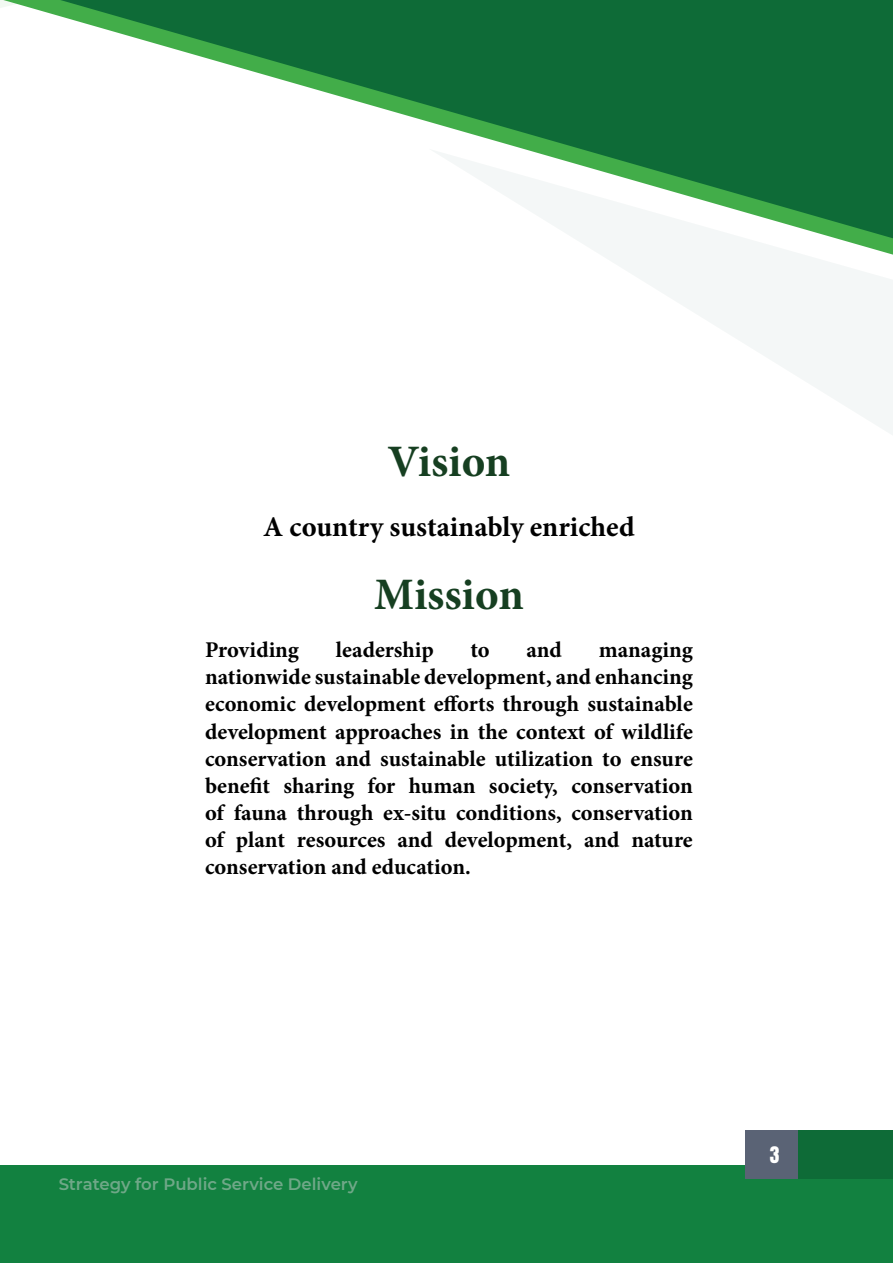
<style>
.page{position:relative;width:893px;height:1263px;background:#fff}
.page>*{position:absolute;margin:0;border:0;box-sizing:border-box;transform-origin:0 0}
.t1{font:700 45px "Minion Pro";color:#163f21}
.t2{font:700 28.5px "Minion Pro";color:#000}
.t3{font:700 22.5px/27px "Minion Pro";color:#000;text-align:justify}
.t4{font:19.5px "Anton";color:#fff}
.t5{font:600 16.5px "Montserrat";color:#cdcfd0}
</style>
<div class="page">
<hr style="left:0;top:1166px;width:3px;height:97px;background:#128140">
<div style="left:3px;top:1166px;width:890px;height:97px;background:#128140"></div>
<svg style="left:60px;top:0;width:833px;height:149px;fill:#0e6b37"></svg>
<svg style="left:434px;top:149px;width:459px;height:286px"></svg>
<svg style="left:0;top:0;width:35px;height:9px"></svg>
<div style="left:746px;top:1130px;width:147px;height:49px;background:#5a6375"></div>
<div style="left:798px;top:1130px;width:95px;height:49px;background:#0e6b37"></div>
<h1 class="t1" style="left:387px;top:430px;width:124px">Vision</h1>
<p class="t2" style="left:263px;top:507px;width:373px">A country sustainably enriched</p>
<h1 class="t1" style="left:374px;top:563px;width:151px">Mission</h1>
<p class="t3" style="left:205px;top:636px;width:95px">Providing</p>
<p class="t3" style="left:336px;top:636px;width:99px">leadership</p>
<p class="t3" style="left:470px;top:636px;width:21px">to</p>
<p class="t3" style="left:526px;top:636px;width:37px">and</p>
<p class="t3" style="left:205px;top:636px;width:489px;text-indent:394px">managing nationwide sustainable development, and enhancing economic development efforts through sustainable development approaches in the context of wildlife conservation and sustainable utilization to ensure benefit sharing for human society, conservation of fauna through ex-situ conditions, conservation of plant resources and development, and nature conservation and education.</p>
<p class="t5" style="left:59px;top:1173px;width:301px">Strategy for Public Service Delivery</p>
<p class="t4" style="left:770px;top:1145px;width:11px">3</p>
</div>
